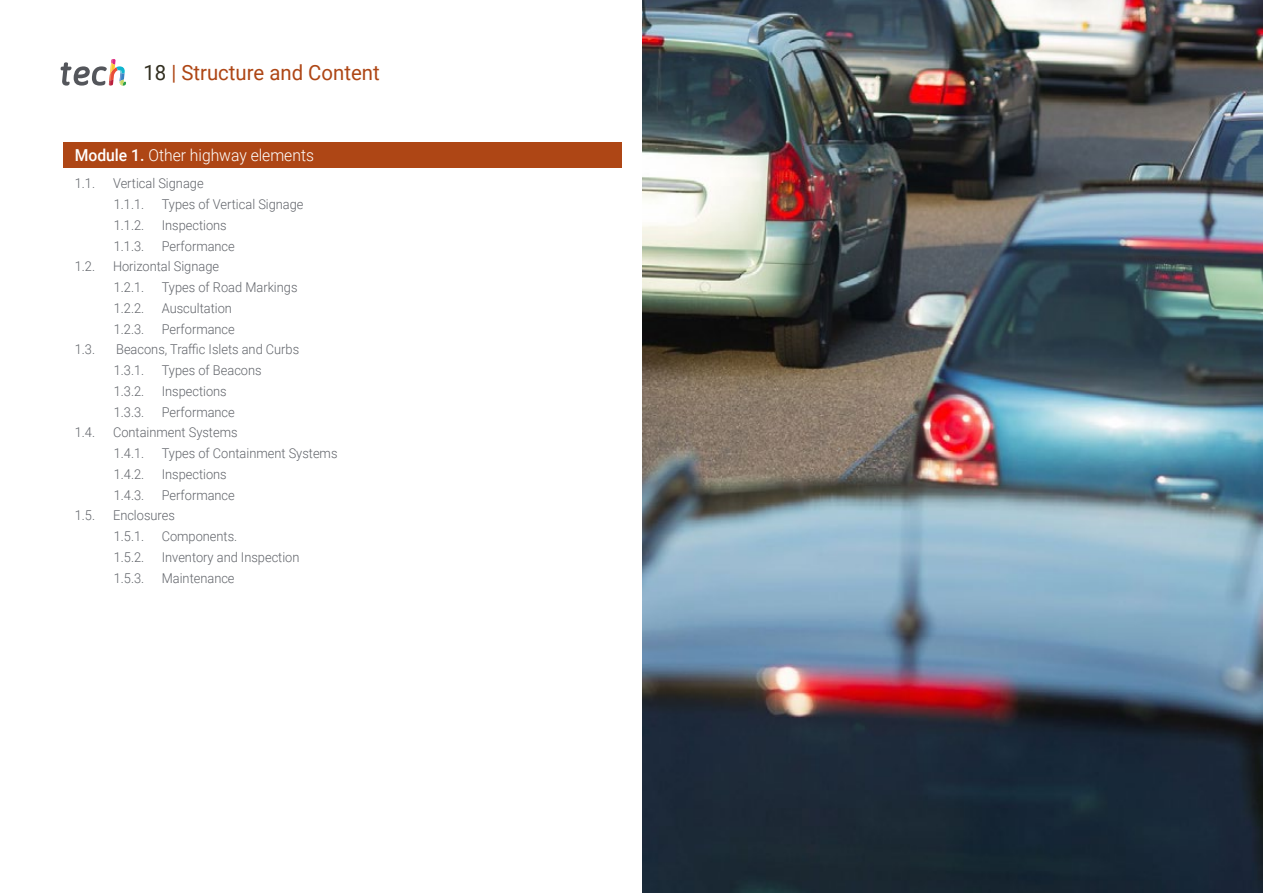
<style>
.page{position:relative;width:1263px;height:893px;background:#fff}
.page>*{position:absolute;margin:0;border:0;box-sizing:border-box;transform-origin:0 0}
.t1{font:21px "Roboto";color:#ae4615}
.t2{font:300 16.5px "Roboto";color:#fff;scale:.95 1}
.t3{font:300 13.5px/20.7px "Roboto";color:#61646a;scale:.95 1}
.s1{color:#312e20}
.s2{font-weight:500}
</style>
<div class="page">
<div style="left:64px;top:142px;width:558px;height:25px;background:#ae4615"></div>
<svg style="left:61px;top:59px;width:65px;height:27px"></svg>
<img style="left:642px;top:0;width:621px;height:893px">
<h1 class="t1" style="left:144px;top:57px;width:238px"><span class="s1">18</span> | Structure and Content</h1>
<p class="t2" style="left:75px;top:144px;width:253px"><span class="s2">Module 1.</span> Other highway elements</p>
<p class="t3" style="left:75px;top:173px;width:23px">1.1.</p>
<p class="t3" style="left:113px;top:173px;width:97px">Vertical Signage<br>1.1.1.</p>
<p class="t3" style="left:162px;top:193px;width:151px">Types of Vertical Signage</p>
<p class="t3" style="left:114px;top:214px;width:34px">1.1.2.</p>
<p class="t3" style="left:162px;top:214px;width:70px">Inspections</p>
<p class="t3" style="left:114px;top:235px;width:34px">1.1.3.</p>
<p class="t3" style="left:162px;top:235px;width:78px">Performance</p>
<p class="t3" style="left:75px;top:256px;width:23px">1.2.</p>
<p class="t3" style="left:113px;top:256px;width:113px">Horizontal Signage<br>1.2.1.</p>
<p class="t3" style="left:162px;top:276px;width:144px">Types of Road Markings</p>
<p class="t3" style="left:114px;top:297px;width:34px">1.2.2.</p>
<p class="t3" style="left:162px;top:297px;width:75px">Auscultation</p>
<p class="t3" style="left:114px;top:318px;width:34px">1.2.3.</p>
<p class="t3" style="left:162px;top:318px;width:78px">Performance</p>
<p class="t3" style="left:75px;top:339px;width:23px">1.3.</p>
<p class="t3" style="left:114px;top:339px;width:197px">Beacons, Traffic Islets and Curbs<br>1.3.1.</p>
<p class="t3" style="left:162px;top:359px;width:107px">Types of Beacons</p>
<p class="t3" style="left:114px;top:380px;width:34px">1.3.2.</p>
<p class="t3" style="left:162px;top:380px;width:70px">Inspections</p>
<p class="t3" style="left:114px;top:401px;width:34px">1.3.3.</p>
<p class="t3" style="left:162px;top:401px;width:78px">Performance</p>
<p class="t3" style="left:75px;top:422px;width:23px">1.4.</p>
<p class="t3" style="left:113px;top:422px;width:133px">Containment Systems<br>1.4.1.</p>
<p class="t3" style="left:162px;top:442px;width:186px">Types of Containment Systems</p>
<p class="t3" style="left:114px;top:463px;width:34px">1.4.2.</p>
<p class="t3" style="left:162px;top:463px;width:70px">Inspections</p>
<p class="t3" style="left:114px;top:484px;width:34px">1.4.3.</p>
<p class="t3" style="left:162px;top:484px;width:78px">Performance</p>
<p class="t3" style="left:75px;top:505px;width:23px">1.5.</p>
<p class="t3" style="left:113px;top:505px;width:67px">Enclosures<br>1.5.1.</p>
<p class="t3" style="left:162px;top:525px;width:81px">Components.</p>
<p class="t3" style="left:114px;top:546px;width:34px">1.5.2.</p>
<p class="t3" style="left:162px;top:546px;width:146px">Inventory and Inspection</p>
<p class="t3" style="left:114px;top:567px;width:34px">1.5.3.</p>
<p class="t3" style="left:162px;top:567px;width:78px">Maintenance</p>
</div>
